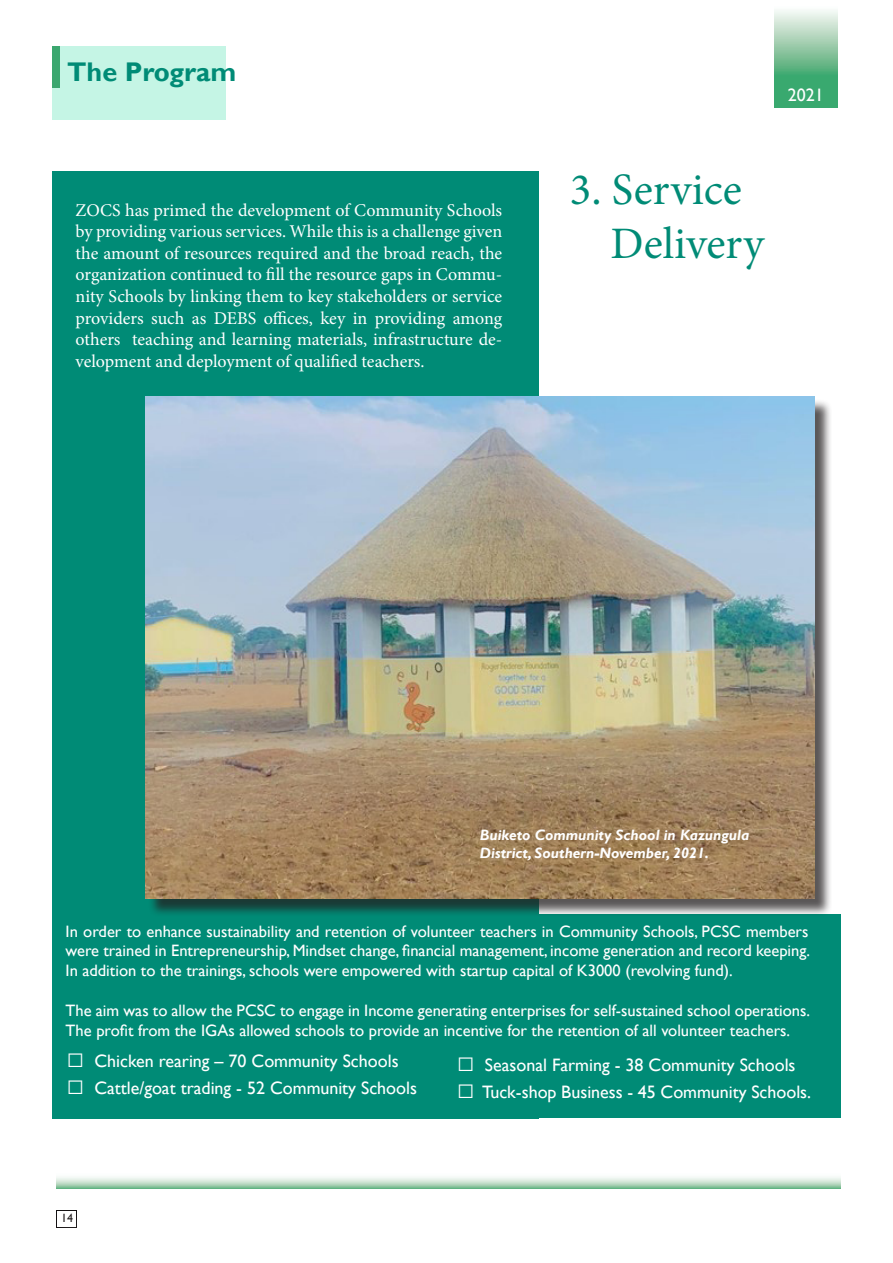
<style>
.page{position:relative;width:893px;height:1263px;background:#fff}
.page>*{position:absolute;margin:0;border:0;box-sizing:border-box;transform-origin:0 0}
.t1{font:45px "Minion Pro";color:#008b76}
.t2{font:700 27px "Gill Sans";color:#008b76}
.t3{font:18px/21.6px "Minion Pro";color:#fff;text-align:justify}
.t4{font:18px "Gill Sans";color:#fff}
.t5{font:16.5px/19.8px "Gill Sans";color:#fff;text-align:justify}
.t6{font:italic 700 15px "Gill Sans";color:#fff}
.t7{font:12px "Gill Sans";color:#231f20}
</style>
<div class="page">
<div style="left:354px;top:914px;width:486px;height:204px;background:#008b76"></div>
<svg style="left:56px;top:1177px;width:784px;height:12px;background:#badac4"></svg>
<svg style="left:774px;top:10px;width:63px;height:98px;background:#7ec29b"></svg>
<div style="left:52px;top:171px;width:486px;height:947px;background:#008b76"></div>
<div style="left:148px;top:399px;width:685px;height:518px;background:#231f20;opacity:.75"></div>
<img style="left:146px;top:397px;width:668px;height:501px">
<div style="left:56px;top:1207px;width:24px;height:21px;background:#231f20;opacity:.5"></div>
<div style="left:58px;top:1211px;width:18px;height:15px;background:#fff"></div>
<div style="left:53px;top:46px;width:173px;height:74px;background:#c5f5e5"></div>
<div style="left:53px;top:46px;width:7px;height:41px;background:#3ba76f"></div>
<p class="t2" style="left:67px;top:56px;width:171px">The Program</p>
<p class="t3" style="left:76px;top:199px;width:428px">ZOCS has primed the development of Community Schools by providing various services. While this is a challenge given the amount of resources required and the broad reach, the organization continued to fill the resource gaps in Commu&shy;nity Schools by linking them to key stakeholders or service providers such as DEBS offices, key in providing among others teaching and learning materials, infrastructure de&shy;velopment and deployment of qualified teachers.</p>
<p class="t4" style="left:788px;top:84px;width:37px">2021</p>
<p class="t1" style="left:570px;top:159px;width:174px">3. Service</p>
<p class="t1" style="left:611px;top:213px;width:155px">Delivery</p>
<p class="t6" style="left:480px;top:827px;width:271px">Buiketo Community School in Kazungula</p>
<p class="t6" style="left:480px;top:845px;width:230px">District, Southern-November, 2021.</p>
<p class="t5" style="left:66px;top:921px;width:746px">In order to enhance sustainability and retention of volunteer teachers in Community Schools, PCSC members were trained in Entrepreneurship, Mindset change, financial management, income generation and record keeping.<br>In addition to the trainings, schools were empowered with startup capital of K3000 (revolving fund).</p>
<p class="t5" style="left:66px;top:1001px;width:746px">The aim was to allow the PCSC to engage in Income generating enterprises for self-sustained school operations.<br>The profit from the IGAs allowed schools to provide an incentive for the retention of all volunteer teachers.</p>
<p class="t4" style="left:95px;top:1050px;width:306px">Chicken rearing – 70 Community Schools</p>
<p class="t4" style="left:95px;top:1077px;width:324px">Cattle/goat trading - 52 Community Schools</p>
<p class="t7" style="left:61px;top:1211px;width:13px">14</p>
<p class="t7" style="left:63px;top:1212px;width:7px">4</p>
<p class="t4" style="left:485px;top:1054px;width:312px">Seasonal Farming - 38 Community Schools</p>
<p class="t4" style="left:482px;top:1081px;width:331px">Tuck-shop Business - 45 Community Schools.</p>
</div>
